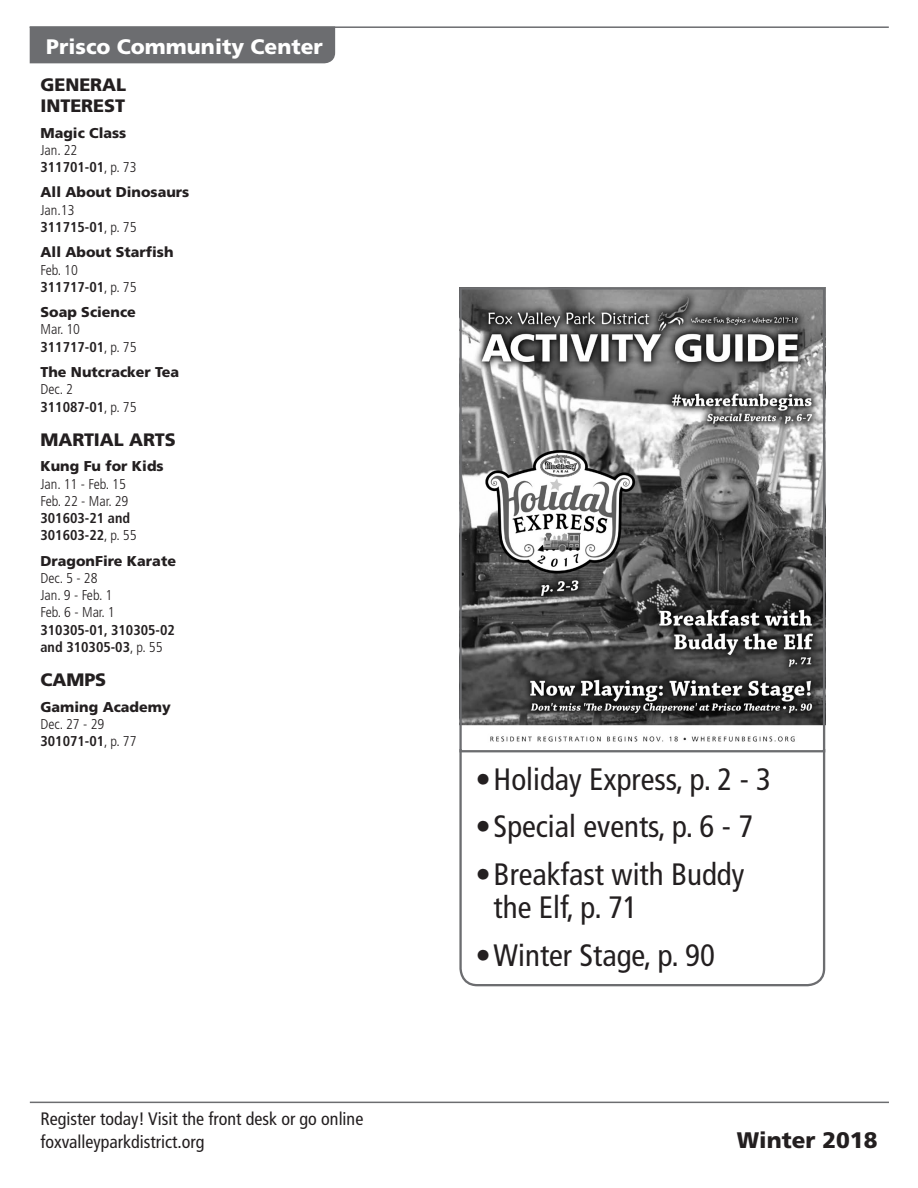
<style>
.page{position:relative;width:918px;height:1188px;background:#fff}
.page>*{position:absolute;margin:0;border:0;box-sizing:border-box;transform-origin:0 0}
._6_Callout{font:condensed 30.9px/33.5px "Frutiger LT Std";color:#231f20}
._7_Season-year{font:900 22.5px "Frutiger LT Std";color:#231f20}
.Fun_Title{font:900 21px "Frutiger LT Std";color:#fff}
._8_website{font:condensed 18px/22.5px "Frutiger LT Std";color:#231f20}
._1_Subhead{font:900 18px/21px "Frutiger LT Std";letter-spacing:-.005em;color:#231f20}
._3_prog_description{font:700 condensed 14.25px/17.2px "Frutiger LT Std";color:#231f20}
._2_Program_Heading{font:900 14.25px "Frutiger LT Std";color:#231f20}
._3_prog_description-2{font:300 condensed 14.25px "Frutiger LT Std";color:#231f20}
.s1{font-weight:300}
</style>
<div class="page">
<hr style="left:30px;top:1102px;width:859px;height:1px;background:#6c6d70">
<div style="left:30px;top:28px;width:305px;height:35px;background:#6c6d70"></div>
<hr style="left:30px;top:26px;width:859px;height:2px;background:#6c6d70">
<div style="left:459px;top:710px;width:366px;height:276px;border:2px solid #6c6d70;border-radius:17px"></div>
<img style="left:462px;top:290px;width:360px;height:452px">
<div style="left:459px;top:287px;width:366px;height:465px;border:2px solid #6c6d70"></div>
<p class="Fun_Title" style="left:46px;top:34px;width:278px">Prisco Community Center</p>
<p class="_1_Subhead" style="left:40px;top:74px;width:87px">GENERAL<br>INTEREST</p>
<p class="_2_Program_Heading" style="left:40px;top:124px;width:87px">Magic Class</p>
<p class="_3_prog_description-2" style="left:40px;top:142px;width:38px">Jan. 22</p>
<p class="_3_prog_description" style="left:40px;top:159px;width:98px">311701-01<span class="s1">, p. 73</span></p>
<p class="_2_Program_Heading" style="left:40px;top:184px;width:150px">All About Dinosaurs</p>
<p class="_3_prog_description-2" style="left:40px;top:202px;width:36px">Jan.13</p>
<p class="_3_prog_description" style="left:40px;top:218px;width:98px">311715-01<span class="s1">, p. 75</span></p>
<p class="_2_Program_Heading" style="left:40px;top:244px;width:135px">All About Starfish</p>
<p class="_3_prog_description-2" style="left:40px;top:262px;width:39px">Feb. 10</p>
<p class="_3_prog_description" style="left:40px;top:278px;width:98px">311717-01<span class="s1">, p. 75</span></p>
<p class="_2_Program_Heading" style="left:40px;top:304px;width:97px">Soap Science</p>
<p class="_3_prog_description-2" style="left:40px;top:321px;width:41px">Mar. 10</p>
<p class="_3_prog_description" style="left:40px;top:338px;width:98px">311717-01<span class="s1">, p. 75</span></p>
<p class="_2_Program_Heading" style="left:40px;top:363px;width:140px">The Nutcracker Tea</p>
<p class="_3_prog_description-2" style="left:40px;top:381px;width:34px">Dec. 2</p>
<p class="_3_prog_description" style="left:40px;top:398px;width:98px">311087-01<span class="s1">, p. 75</span></p>
<p class="_1_Subhead" style="left:40px;top:429px;width:137px">MARTIAL ARTS</p>
<p class="_2_Program_Heading" style="left:40px;top:458px;width:125px">Kung Fu for Kids</p>
<p class="_3_prog_description-2" style="left:40px;top:476px;width:87px">Jan. 11 - Feb. 15</p>
<p class="_3_prog_description-2" style="left:40px;top:493px;width:89px">Feb. 22 - Mar. 29</p>
<p class="_3_prog_description" style="left:40px;top:510px;width:98px">301603-21 and<br>301603-22<span class="s1">, p. 55</span></p>
<p class="_2_Program_Heading" style="left:40px;top:552px;width:137px">DragonFire Karate</p>
<p class="_3_prog_description-2" style="left:40px;top:570px;width:59px">Dec. 5 - 28</p>
<p class="_3_prog_description-2" style="left:40px;top:587px;width:73px">Jan. 9 - Feb. 1</p>
<p class="_3_prog_description-2" style="left:40px;top:604px;width:76px">Feb. 6 - Mar. 1</p>
<p class="_3_prog_description" style="left:40px;top:621px;width:136px">310305-01, 310305-02 and 310305-03<span class="s1">, p. 55</span></p>
<p class="_1_Subhead" style="left:40px;top:670px;width:67px">CAMPS</p>
<p class="_2_Program_Heading" style="left:40px;top:698px;width:132px">Gaming Academy</p>
<p class="_3_prog_description-2" style="left:40px;top:716px;width:65px">Dec. 27 - 29</p>
<p class="_3_prog_description" style="left:40px;top:733px;width:98px">301071-01<span class="s1">, p. 77</span></p>
<p class="_8_website" style="left:40px;top:1108px;width:324px">Register today! Visit the front desk or go online foxvalleyparkdistrict.org</p>
<p class="_6_Callout" style="left:476px;top:763px;width:297px">•Holiday Express, p. 2 - 3</p>
<p class="_6_Callout" style="left:476px;top:810px;width:279px">•Special events, p. 6 - 7</p>
<p class="_6_Callout" style="left:494px;top:858px;width:252px;text-indent:-18px">•Breakfast with Buddy the Elf, p. 71</p>
<p class="_6_Callout" style="left:476px;top:939px;width:241px">•Winter Stage, p. 90</p>
<p class="_7_Season-year" style="left:737px;top:1126px;width:142px">Winter 2018</p>
</div>
